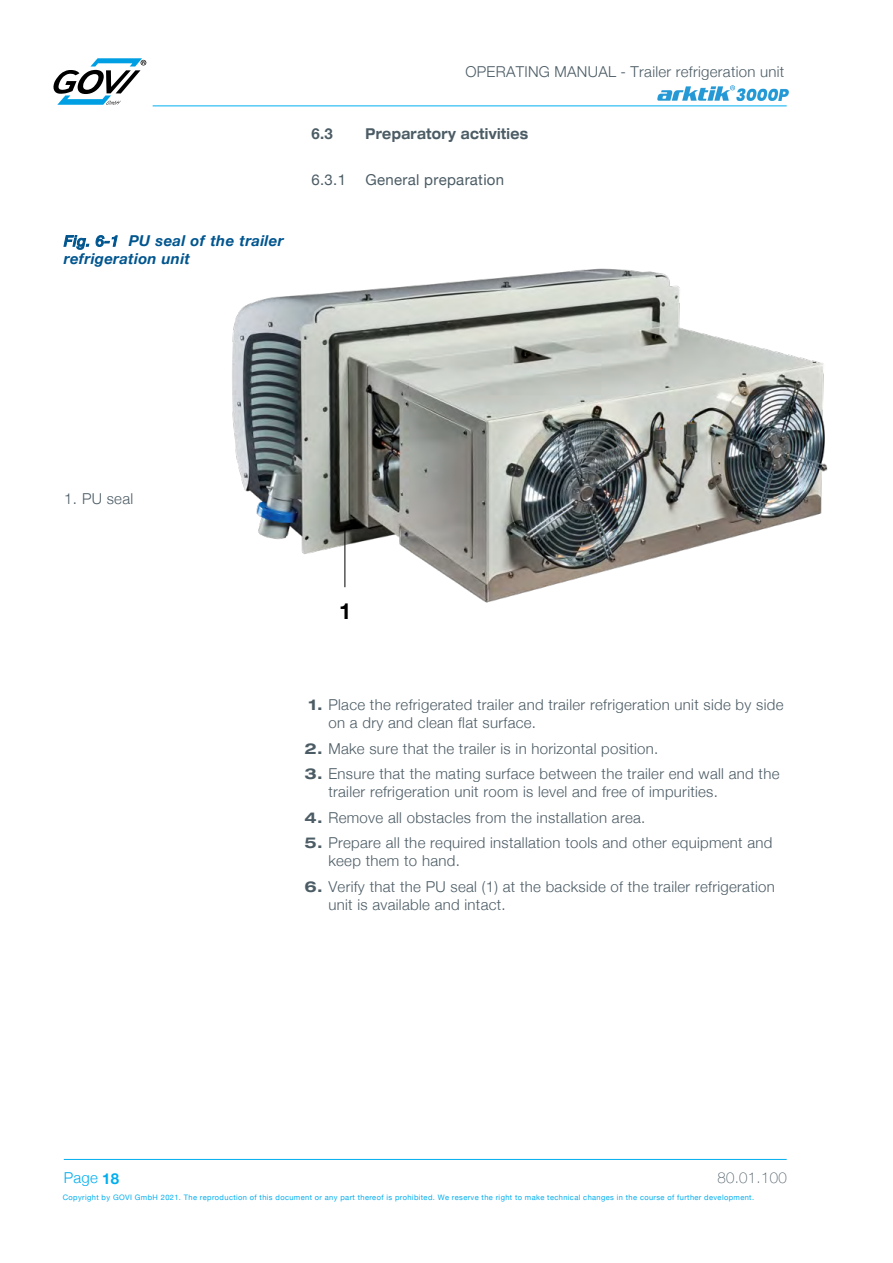
<style>
.page{position:relative;width:893px;height:1263px;background:#fff}
.page>*{position:absolute;margin:0;border:0;box-sizing:border-box;transform-origin:0 0}
.t1{font:700 22.05px "Helvetica Neue";color:#000}
.t2{font:300 15px/18px "Helvetica Neue";letter-spacing:.02em;color:#4c5c65}
.t3{font:italic 700 15px/18px "Helvetica Neue";letter-spacing:.02em;color:#00558f}
.t4{font:15px "Helvetica Neue";letter-spacing:.02em;color:#4c5c65}
.t5{font:700 expanded 15px "Helvetica Neue";letter-spacing:.025em;color:#4c5c65;scale:.8 1}
.t6{font:100 15px "Helvetica Neue";letter-spacing:.02em;color:#4c5c65}
.t7{font:300 15px "Helvetica Neue";color:#00aeef}
.t8{font:700 15px "Helvetica Neue";color:#4c5c65}
.t9{font:7.5px "Helvetica Neue";letter-spacing:.05em;color:#00aeef}
.s1{font-weight:500}
.s2{font-weight:700;font-stretch:expanded}
.s3{font-weight:700}
</style>
<div class="page">
<hr style="left:153px;top:105px;width:634px;height:1px;background:#00aeef">
<hr style="left:64px;top:1159px;width:723px;height:1px;background:#00aeef">
<img style="left:232px;top:268px;width:596px;height:335px">
<hr style="left:344px;top:528px;width:1px;height:59px;background:#000">
<svg style="left:53px;top:58px;width:93px;height:47px"></svg>
<img style="left:657px;top:85px;width:132px;height:16px">
<p class="t2" style="left:465px;top:62px;width:320px">OPERATING MANUAL - Trailer refrigeration unit</p>
<p class="t3" style="left:64px;top:232px;width:221px"><span class="s1">Fig. 6-1</span> PU seal of the trailer refrigeration unit</p>
<p class="t8" style="left:311px;top:122px;width:23px">6.3</p>
<p class="t5" style="left:365px;top:125px;width:205px">Preparatory activities</p>
<p class="t4" style="left:311px;top:169px;width:36px">6.3.1</p>
<p class="t4" style="left:365px;top:169px;width:140px">General preparation</p>
<p class="t2" style="left:64px;top:488px;width:71px">1. PU seal</p>
<h1 class="t1" style="left:339px;top:594px;width:14px">1</h1>
<p class="t2" style="left:328px;top:695px;width:457px;text-indent:-20px"><span class="s2">1.</span> Place the refrigerated trailer and trailer refrigeration unit side by side on a dry and clean flat surface.</p>
<p class="t2" style="left:305px;top:738px;width:355px"><span class="s2">2.</span> Make sure that the trailer is in horizontal position.</p>
<p class="t2" style="left:328px;top:764px;width:453px;text-indent:-24px"><span class="s2">3.</span> Ensure that the mating surface between the trailer end wall and the trailer refrigeration unit room is level and free of impurities.</p>
<p class="t2" style="left:305px;top:807px;width:342px"><span class="s2">4.</span> Remove all obstacles from the installation area.</p>
<p class="t2" style="left:328px;top:833px;width:446px;text-indent:-24px"><span class="s2">5.</span> Prepare all the required installation tools and other equipment and keep them to hand.</p>
<p class="t2" style="left:328px;top:876px;width:448px;text-indent:-24px"><span class="s2">6.</span> Verify that the PU seal (1) at the backside of the trailer refrigeration unit is available and intact.</p>
<p class="t7" style="left:64px;top:1166px;width:57px">Page <span class="s3">18</span></p>
<p class="t6" style="left:717px;top:1167px;width:71px">80.01.100</p>
<p class="t9" style="left:63px;top:1192px;width:693px">Copyright by GOVI GmbH 2021. The reproduction of this document or any part thereof is prohibited. We reserve the right to make technical changes in the course of further development.</p>
</div>
